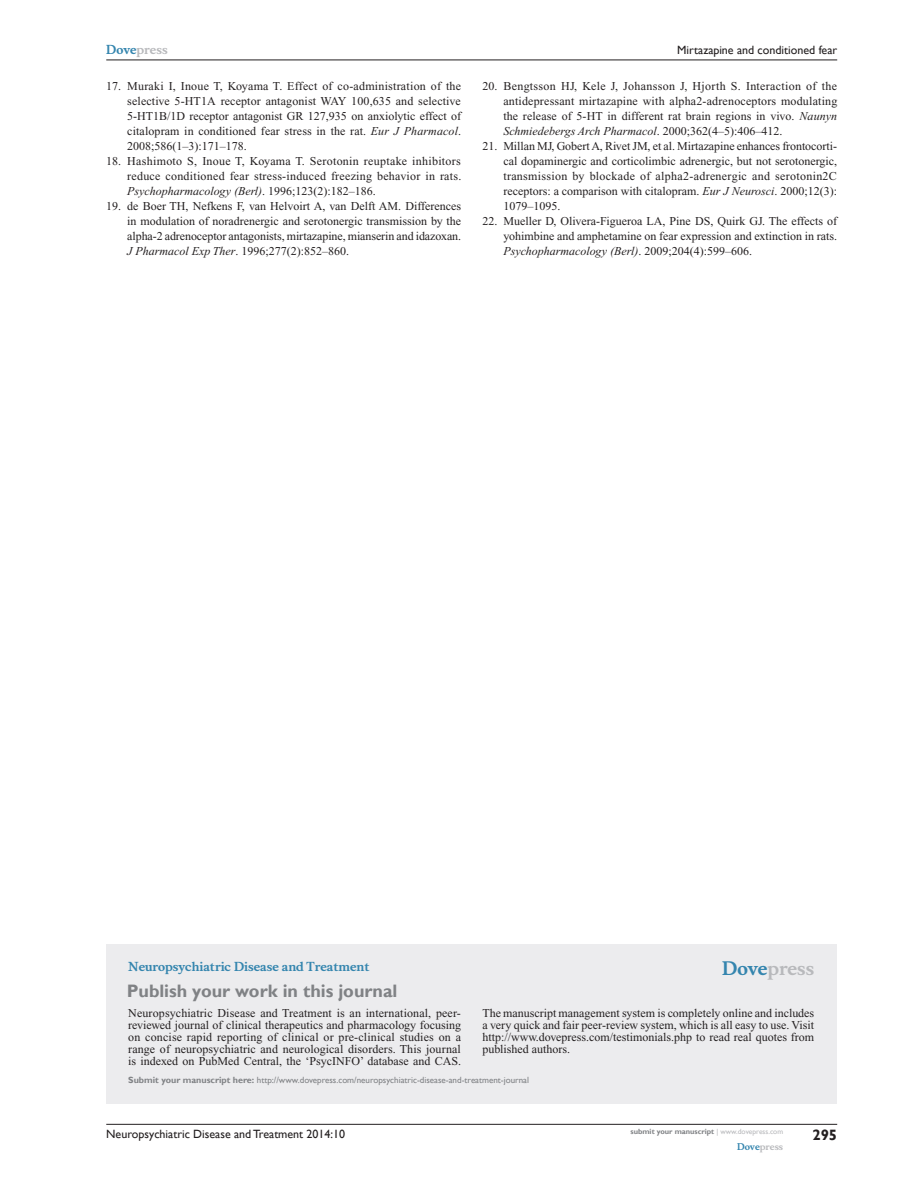
<style>
.page{position:relative;width:918px;height:1188px;background:#fff}
.page>*{position:absolute;margin:0;border:0;box-sizing:border-box;transform-origin:0 0}
.PromBx-H1{font:700 18px "Gill Sans";color:#808285}
.PromBx-Brand{font:700 18px "Musee";color:#b8b9bc}
.t1{font:700 15px "Gill Sans";color:#231f20}
.RefNL2{font:12px/15px "Times New Roman";color:#231f20;text-align:justify}
.PromBx-Tx{font:12px/12px "Times New Roman";color:#231f20;text-align:justify}
.t2{font:12px "Gill Sans";color:#231f20}
.PromBx-JrnlName{font:700 12px "Musee";color:#3485ae}
.t3{font:700 12px "Musee";color:#b8b9bc}
.PromBx-SubmitMssWebA{font:9px "Gill Sans";color:#808285}
.t4{font:700 9px "Musee";color:#b8b9bc}
.t5{font:700 7.5px "Gill Sans";color:#808285}
.s1{color:#3485ae}
.s2{font-style:italic}
.s3{font-weight:700}
.s4{font-weight:400;color:#b8b9bc}
</style>
<div class="page">
<div style="left:106px;top:944px;width:731px;height:159px;background:#ececee"></div>
<hr style="left:106px;top:1124px;width:731px;height:1px;background:#231f20">
<hr style="left:106px;top:60px;width:731px;height:1px;background:#231f20">
<p class="t3" style="left:106px;top:43px;width:63px"><span class="s1">Dove</span>press</p>
<p class="RefNL2" style="left:127px;top:79px;width:335px;text-indent:-21px">17. Muraki I, Inoue T, Koyama T. Effect of co-administration of the selective 5-HT1A receptor antagonist WAY 100,635 and selective 5-HT1B/1D receptor antagonist GR 127,935 on anxiolytic effect of citalopram in conditioned fear stress in the rat. <span class="s2">Eur J Pharmacol</span>.<br>2008;586(1–3):171–178.</p>
<p class="RefNL2" style="left:127px;top:154px;width:336px;text-indent:-21px">18. Hashimoto S, Inoue T, Koyama T. Serotonin reuptake inhibitors reduce conditioned fear stress-induced freezing behavior in rats.<br><span class="s2">Psychopharmacology (Berl)</span>. 1996;123(2):182–186.</p>
<p class="RefNL2" style="left:127px;top:199px;width:335px;text-indent:-21px">19. de Boer TH, Nefkens F, van Helvoirt A, van Delft AM. Differences in modulation of noradrenergic and serotonergic transmission by the alpha-2 adrenoceptor antagonists, mirtazapine, mianserin and idazoxan.<br><span class="s2">J Pharmacol Exp Ther</span>. 1996;277(2):852–860.</p>
<p class="t2" style="left:677px;top:43px;width:161px">Mirtazapine and conditioned fear</p>
<p class="RefNL2" style="left:503px;top:79px;width:336px;text-indent:-21px">20. Bengtsson HJ, Kele J, Johansson J, Hjorth S. Interaction of the antidepressant mirtazapine with alpha2-adrenoceptors modulating the release of 5-HT in different rat brain regions in vivo. <span class="s2">Naunyn Schmiedebergs Arch Pharmacol</span>. 2000;362(4–5):406–412.</p>
<p class="RefNL2" style="left:503px;top:139px;width:335px;text-indent:-21px">21. Millan MJ, Gobert A, Rivet JM, et al. Mirtazapine enhances frontocorti&shy;cal dopaminergic and corticolimbic adrenergic, but not serotonergic, transmission by blockade of alpha2-adrenergic and serotonin2C receptors: a comparison with citalopram. <span class="s2">Eur J Neurosci</span>. 2000;12(3):<br>1079–1095.</p>
<p class="RefNL2" style="left:503px;top:214px;width:335px;text-indent:-21px">22. Mueller D, Olivera-Figueroa LA, Pine DS, Quirk GJ. The effects of yohimbine and amphetamine on fear expression and extinction in rats.<br><span class="s2">Psychopharmacology (Berl)</span>. 2009;204(4):599–606.</p>
<p class="PromBx-JrnlName" style="left:128px;top:959px;width:243px">Neuropsychiatric Disease and Treatment</p>
<p class="PromBx-H1" style="left:127px;top:980px;width:272px">Publish your work in this journal</p>
<p class="PromBx-Brand" style="left:722px;top:958px;width:94px"><span class="s1">Dove</span>press</p>
<p class="PromBx-Tx" style="left:128px;top:1007px;width:334px">Neuropsychiatric Disease and Treatment is an international, peer&shy;reviewed journal of clinical therapeutics and pharmacology focusing on concise rapid reporting of clinical or pre-clinical studies on a range of neuropsychiatric and neurological disorders. This journal is indexed on PubMed Central, the ‘PsycINFO’ database and CAS.</p>
<p class="PromBx-Tx" style="left:482px;top:1007px;width:333px">The manuscript management system is completely online and includes a very quick and fair peer-review system, which is all easy to use. Visit http://www.dovepress.com/testimonials.php to read real quotes from published authors.</p>
<p class="PromBx-SubmitMssWebA" style="left:128px;top:1075px;width:402px"><span class="s3">Submit your manuscript here:</span> http://www.dovepress.com/neuropsychiatric-disease-and-treatment-journal</p>
<p class="t2" style="left:106px;top:1127px;width:241px">Neuropsychiatric Disease and Treatment 2014:10</p>
<p class="t5" style="left:631px;top:1127px;width:154px">submit your manuscript <span class="s4">| www.dovepress.com</span></p>
<p class="t4" style="left:737px;top:1141px;width:48px"><span class="s1">Dove</span>press</p>
<p class="t1" style="left:812px;top:1126px;width:26px">295</p>
</div>
